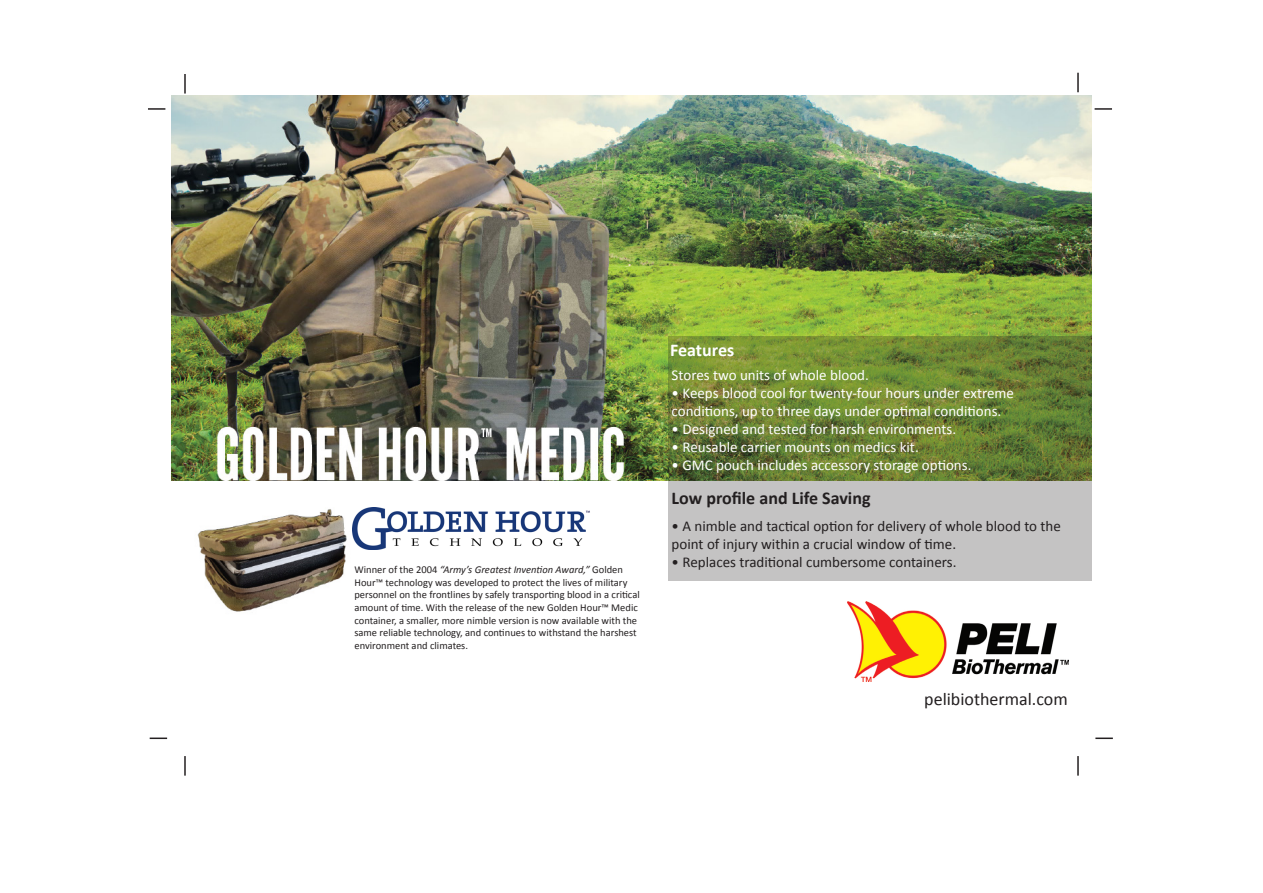
<style>
.page{position:relative;width:1263px;height:893px;background:#fff}
.page>*{position:absolute;margin:0;border:0;box-sizing:border-box;transform-origin:0 0}
.t1{font:700 18px "Calibri";color:#231f20}
.t2{font:18px "Calibri";color:#231f20}
.t3{font:700 18px "Calibri";color:#fff}
.t4{font:15px "Calibri";color:#fff}
.t5{font:15px/18px "Calibri";color:#231f20}
.t6{font:10.5px/12.6px "Calibri";color:#231f20}
.s1{font-style:italic}
</style>
<div class="page">
<img style="left:171px;top:96px;width:920px;height:385px">
<svg style="left:668px;top:336px;width:423px;height:244px"></svg>
<img style="left:848px;top:601px;width:221px;height:81px">
<img style="left:197px;top:509px;width:156px;height:103px">
<img style="left:353px;top:507px;width:237px;height:42px">
<hr style="left:184px;top:74px;width:2px;height:20px;background:#231f20">
<svg style="left:148px;top:108px;width:17px;height:2px"></svg>
<hr style="left:184px;top:756px;width:2px;height:20px;background:#231f20">
<svg style="left:150px;top:737px;width:17px;height:2px"></svg>
<hr style="left:1077px;top:756px;width:2px;height:20px;background:#231f20">
<svg style="left:1095px;top:737px;width:18px;height:2px"></svg>
<svg style="left:1077px;top:73px;width:2px;height:19px"></svg>
<svg style="left:1094px;top:108px;width:18px;height:2px"></svg>
<p class="t6" style="left:354px;top:563px;width:287px">Winner of the 2004 <span class="s1">“Army’s Greatest Invention Award,”</span> Golden Hour™ technology was developed to protect the lives of military personnel on the frontlines by safely transporting blood in a critical amount of time. With the release of the new Golden Hour™ Medic container, a smaller, more nimble version is now available with the same reliable technology, and continues to withstand the harshest environment and climates.</p>
<p class="t3" style="left:670px;top:339px;width:66px">Features</p>
<p class="t4" style="left:672px;top:366px;width:199px">Stores two units of whole blood.</p>
<p class="t4" style="left:672px;top:384px;width:344px">• Keeps blood cool for twenty-four hours under extreme</p>
<p class="t4" style="left:672px;top:402px;width:331px">conditions, up to three days under optimal conditions.</p>
<p class="t4" style="left:672px;top:420px;width:286px">• Designed and tested for harsh environments.</p>
<p class="t4" style="left:672px;top:438px;width:249px">• Reusable carrier mounts on medics kit.</p>
<p class="t4" style="left:672px;top:456px;width:301px">• GMC pouch includes accessory storage options.</p>
<p class="t1" style="left:672px;top:486px;width:200px">Low profile and Life Saving</p>
<p class="t5" style="left:672px;top:517px;width:391px">• A nimble and tactical option for delivery of whole blood to the point of injury within a crucial window of time.</p>
<p class="t5" style="left:672px;top:553px;width:286px">• Replaces traditional cumbersome containers.</p>
<p class="t2" style="left:924px;top:687px;width:145px">pelibiothermal.com</p>
</div>
